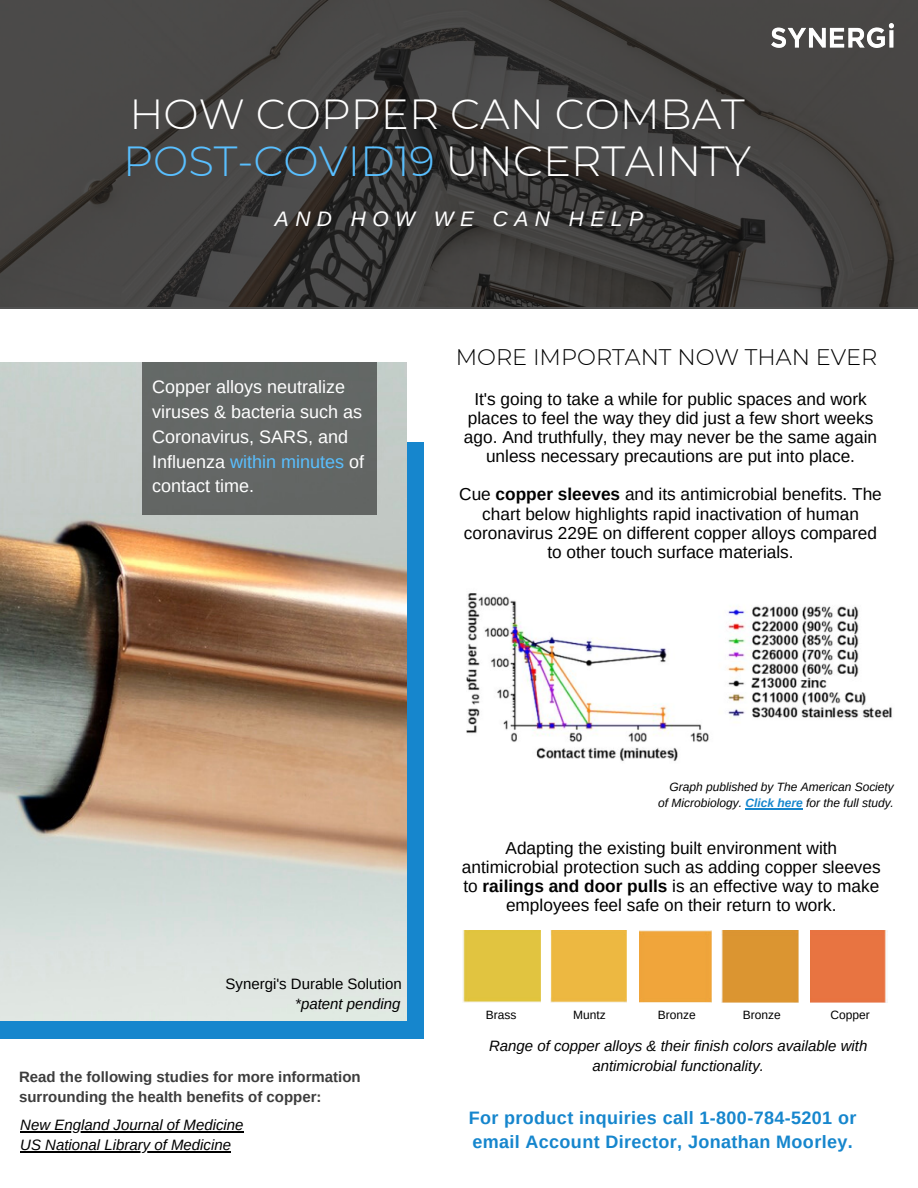
<style>
.page{position:relative;width:918px;height:1188px;background:#fff}
.page>*{position:absolute;margin:0;border:0;box-sizing:border-box;transform-origin:0 0}
.t1{font:300 42px/47.7px "Montserrat";color:#fff}
.t2{font:300 22.5px "Montserrat";color:#000}
.t3{font:italic 21px "Arimo";letter-spacing:.31em;color:#fff}
.t4{font:18px/24.8px "Arimo";color:#fff}
.t5{font:700 18px/24.8px "Arimo";letter-spacing:.02em;color:#1686cd}
.t6{font:17.25px/19.2px "Arimo";color:#000;text-align:center}
.t7{font:italic 15px/20.2px "Arimo";color:#000}
.t8{font:700 15px/20.2px "Arimo";color:#3d3d3d}
.t9{font:15px "Arimo";color:#000}
.t10{font:italic 12px/15.8px "Arimo";color:#000;text-align:right}
.t11{font:12px "Arimo";color:#000}
.s1{color:#59bfff}
.s2{font-weight:700}
.s3{font-weight:700;color:#1686cd}
</style>
<div class="page">
<svg style="left:0;top:0;width:918px;height:309px;background:#42403f"></svg>
<div style="left:0;top:442px;width:423px;height:597px;background:#1686cd"></div>
<img style="left:0;top:362px;width:406px;height:659px">
<div style="left:142px;top:362px;width:235px;height:153px;background:#646765"></div>
<img style="left:772px;top:24px;width:121px;height:23px">
<img style="left:466px;top:593px;width:426px;height:168px">
<hr style="left:745px;top:808px;width:58px;height:1px;background:#1686cd">
<hr style="left:20px;top:1131px;width:224px;height:1px;background:#000">
<hr style="left:20px;top:1152px;width:211px;height:1px;background:#000">
<div style="left:811px;top:930px;width:76px;height:72px;background:#e87441"></div>
<div style="left:722px;top:930px;width:76px;height:72px;background:#db9531"></div>
<div style="left:640px;top:930px;width:72px;height:72px;background:#f0a53b"></div>
<div style="left:462px;top:930px;width:79px;height:72px;background:#e1c440"></div>
<div style="left:550px;top:930px;width:77px;height:72px;background:#edb841"></div>
<h1 class="t1" style="left:123px;top:90px;width:629px">HOW COPPER CAN COMBAT<br><span class="s1">POST-COVID19</span> UNCERTAINTY</h1>
<p class="t3" style="left:275px;top:206px;width:370px">AND HOW WE CAN HELP</p>
<p class="t4" style="left:152px;top:375px;width:214px">Copper alloys neutralize viruses &amp; bacteria such as<br>Coronavirus, SARS, and<br>Influenza <span class="s1">within minutes</span> of contact time.</p>
<h2 class="t2" style="left:456px;top:343px;width:423px">MORE IMPORTANT NOW THAN EVER</h2>
<p class="t6" style="left:464px;top:389px;width:415px">It's going to take a while for public spaces and work places to feel the way they did just a few short weeks ago. And truthfully, they may never be the same again unless necessary precautions are put into place.</p>
<p class="t6" style="left:459px;top:485px;width:424px">Cue <span class="s2">copper sleeves</span> and its antimicrobial benefits. The chart below highlights rapid inactivation of human coronavirus 229E on different copper alloys compared to other touch surface materials.</p>
<p class="t9" style="left:226px;top:975px;width:178px">Synergi's Durable Solution</p>
<p class="t7" style="left:295px;top:994px;width:107px">*patent pending</p>
<p class="t8" style="left:19px;top:1067px;width:343px">Read the following studies for more information surrounding the health benefits of copper:</p>
<p class="t7" style="left:20px;top:1115px;width:225px">New England Journal of Medicine<br>US National Library of Medicine</p>
<p class="t10" style="left:658px;top:779px;width:237px">Graph published by The American Society of Microbiology. <span class="s3">Click here</span> for the full study.</p>
<p class="t6" style="left:462px;top:838px;width:420px">Adapting the existing built environment with antimicrobial protection such as adding copper sleeves to <span class="s2">railings and door pulls</span> is an effective way to make employees feel safe on their return to work.</p>
<p class="t11" style="left:486px;top:1008px;width:32px">Brass</p>
<p class="t11" style="left:573px;top:1008px;width:34px">Muntz</p>
<p class="t11" style="left:658px;top:1008px;width:39px">Bronze</p>
<p class="t11" style="left:743px;top:1008px;width:39px">Bronze</p>
<p class="t11" style="left:831px;top:1008px;width:41px">Copper</p>
<p class="t7" style="left:489px;top:1036px;width:380px;text-align:center">Range of copper alloys &amp; their finish colors available with antimicrobial functionality.</p>
<p class="t5" style="left:469px;top:1105px;width:389px">For product inquiries call 1-800-784-5201 or email Account Director, Jonathan Moorley.</p>
</div>
